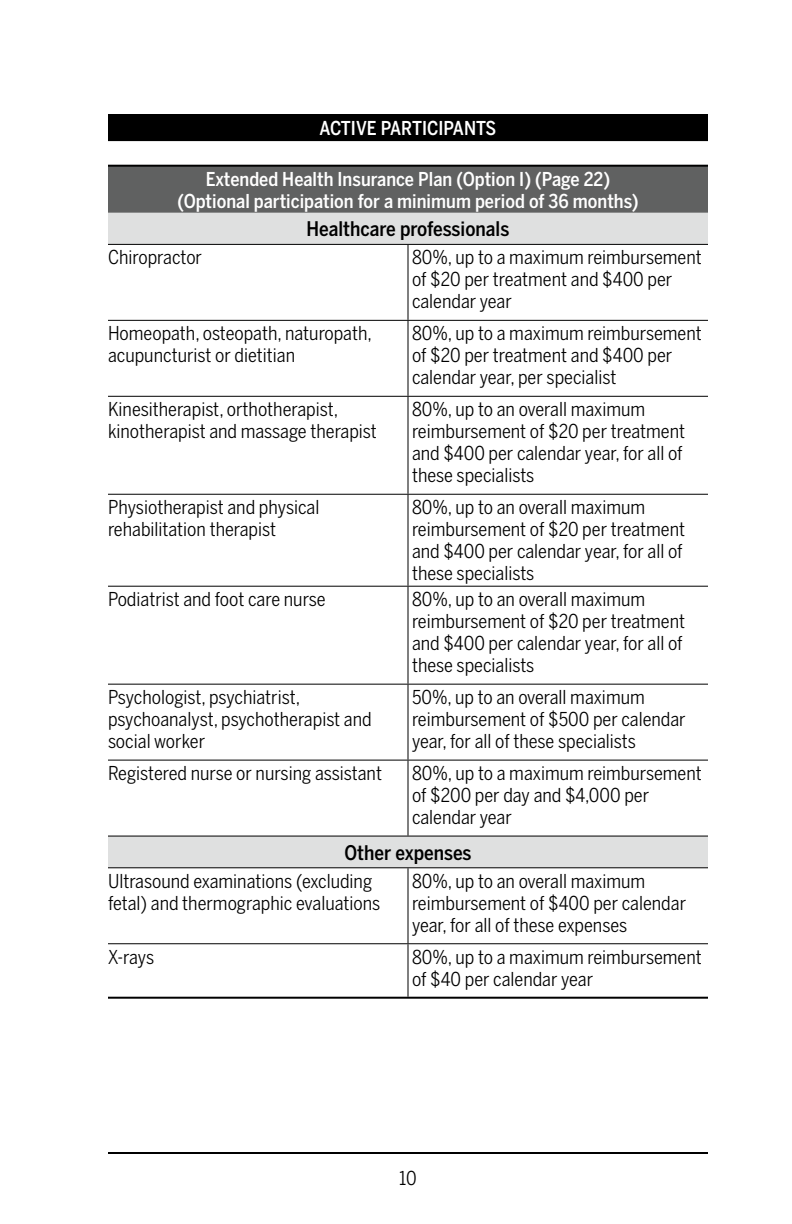
<style>
.page{position:relative;width:792px;height:1224px;background:#fff}
.page>*{position:absolute;margin:0;border:0;box-sizing:border-box;transform-origin:0 0}
.t1{font:500 20px "Benton Sans Cond";color:#000}
.t2{font:19px/22px "Benton Sans Cond";color:#000}
.t3{font:500 19px/22px "Benton Sans Cond";color:#fff;text-align:center}
</style>
<div class="page">
<hr style="left:108px;top:1152px;width:600px;height:2px;background:#000">
<div style="left:108px;top:114px;width:600px;height:26px;background:#000"></div>
<div style="left:108px;top:166px;width:600px;height:47px;background:#606161"></div>
<svg style="left:108px;top:213px;width:600px;height:654px"></svg>
<hr style="left:108px;top:165px;width:300px;height:2px;background:#000">
<hr style="left:408px;top:165px;width:300px;height:2px;background:#000">
<hr style="left:408px;top:245px;width:1px;height:75px;background:#000">
<hr style="left:408px;top:321px;width:1px;height:75px;background:#000">
<hr style="left:408px;top:397px;width:1px;height:97px;background:#000">
<hr style="left:408px;top:495px;width:1px;height:91px;background:#000">
<hr style="left:408px;top:587px;width:1px;height:97px;background:#000">
<hr style="left:408px;top:685px;width:1px;height:75px;background:#000">
<hr style="left:408px;top:761px;width:1px;height:75px;background:#000">
<hr style="left:408px;top:868px;width:1px;height:75px;background:#000">
<hr style="left:408px;top:944px;width:1px;height:53px;background:#000">
<hr style="left:108px;top:139px;width:300px;height:2px;background:#000">
<hr style="left:408px;top:139px;width:300px;height:2px;background:#000">
<hr style="left:108px;top:244px;width:300px;height:1px;background:#000">
<hr style="left:408px;top:244px;width:300px;height:1px;background:#000">
<hr style="left:108px;top:320px;width:300px;height:1px;background:#000">
<hr style="left:408px;top:320px;width:300px;height:1px;background:#000">
<hr style="left:108px;top:760px;width:300px;height:1px;background:#000">
<hr style="left:408px;top:760px;width:300px;height:1px;background:#000">
<hr style="left:108px;top:836px;width:300px;height:1px;background:#000">
<hr style="left:408px;top:836px;width:300px;height:1px;background:#000">
<hr style="left:108px;top:494px;width:300px;height:1px;background:#000">
<hr style="left:408px;top:494px;width:300px;height:1px;background:#000">
<hr style="left:108px;top:684px;width:300px;height:1px;background:#000">
<hr style="left:408px;top:684px;width:300px;height:1px;background:#000">
<hr style="left:108px;top:867px;width:300px;height:1px;background:#000">
<hr style="left:408px;top:867px;width:300px;height:1px;background:#000">
<hr style="left:108px;top:943px;width:300px;height:1px;background:#000">
<hr style="left:408px;top:943px;width:300px;height:1px;background:#000">
<hr style="left:108px;top:396px;width:300px;height:1px;background:#000">
<hr style="left:408px;top:396px;width:300px;height:1px;background:#000">
<hr style="left:108px;top:586px;width:300px;height:1px;background:#000">
<hr style="left:408px;top:586px;width:300px;height:1px;background:#000">
<hr style="left:108px;top:997px;width:300px;height:2px;background:#000">
<hr style="left:408px;top:997px;width:300px;height:2px;background:#000">
<p class="t3" style="left:320px;top:117px;width:178px">ACTIVE PARTICIPANTS</p>
<p class="t3" style="left:177px;top:168px;width:463px">Extended Health Insurance Plan (Option I) (Page 22) (Optional participation for a minimum period of 36 months)</p>
<p class="t1" style="left:307px;top:217px;width:204px">Healthcare professionals</p>
<p class="t2" style="left:108px;top:246px;width:96px">Chiropractor</p>
<p class="t2" style="left:412px;top:246px;width:291px">80%, up to a maximum reimbursement of $20 per treatment and $400 per calendar year</p>
<p class="t2" style="left:108px;top:322px;width:265px">Homeopath, osteopath, naturopath, acupuncturist or dietitian</p>
<p class="t2" style="left:412px;top:322px;width:291px">80%, up to a maximum reimbursement of $20 per treatment and $400 per calendar year, per specialist</p>
<p class="t2" style="left:108px;top:398px;width:270px">Kinesitherapist, orthotherapist, kinotherapist and massage therapist</p>
<p class="t2" style="left:412px;top:398px;width:275px">80%, up to an overall maximum reimbursement of $20 per treatment and $400 per calendar year, for all of these specialists</p>
<p class="t2" style="left:108px;top:496px;width:213px">Physiotherapist and physical rehabilitation therapist</p>
<p class="t2" style="left:412px;top:496px;width:275px">80%, up to an overall maximum reimbursement of $20 per treatment and $400 per calendar year, for all of these specialists</p>
<p class="t2" style="left:108px;top:588px;width:219px">Podiatrist and foot care nurse</p>
<p class="t2" style="left:412px;top:588px;width:275px">80%, up to an overall maximum reimbursement of $20 per treatment and $400 per calendar year, for all of these specialists</p>
<p class="t2" style="left:108px;top:686px;width:265px">Psychologist, psychiatrist, psychoanalyst, psychotherapist and social worker</p>
<p class="t2" style="left:412px;top:686px;width:275px">50%, up to an overall maximum reimbursement of $500 per calendar year, for all of these specialists</p>
<p class="t2" style="left:108px;top:762px;width:276px">Registered nurse or nursing assistant</p>
<p class="t2" style="left:412px;top:762px;width:291px">80%, up to a maximum reimbursement of $200 per day and $4,000 per calendar year</p>
<p class="t1" style="left:344px;top:841px;width:129px">Other expenses</p>
<p class="t2" style="left:108px;top:870px;width:274px">Ultrasound examinations (excluding fetal) and thermographic evaluations</p>
<p class="t2" style="left:412px;top:870px;width:276px">80%, up to an overall maximum reimbursement of $400 per calendar year, for all of these expenses</p>
<p class="t2" style="left:108px;top:946px;width:48px">X-rays</p>
<p class="t2" style="left:412px;top:946px;width:291px">80%, up to a maximum reimbursement of $40 per calendar year</p>
<p class="t2" style="left:399px;top:1167px;width:19px">10</p>
</div>
